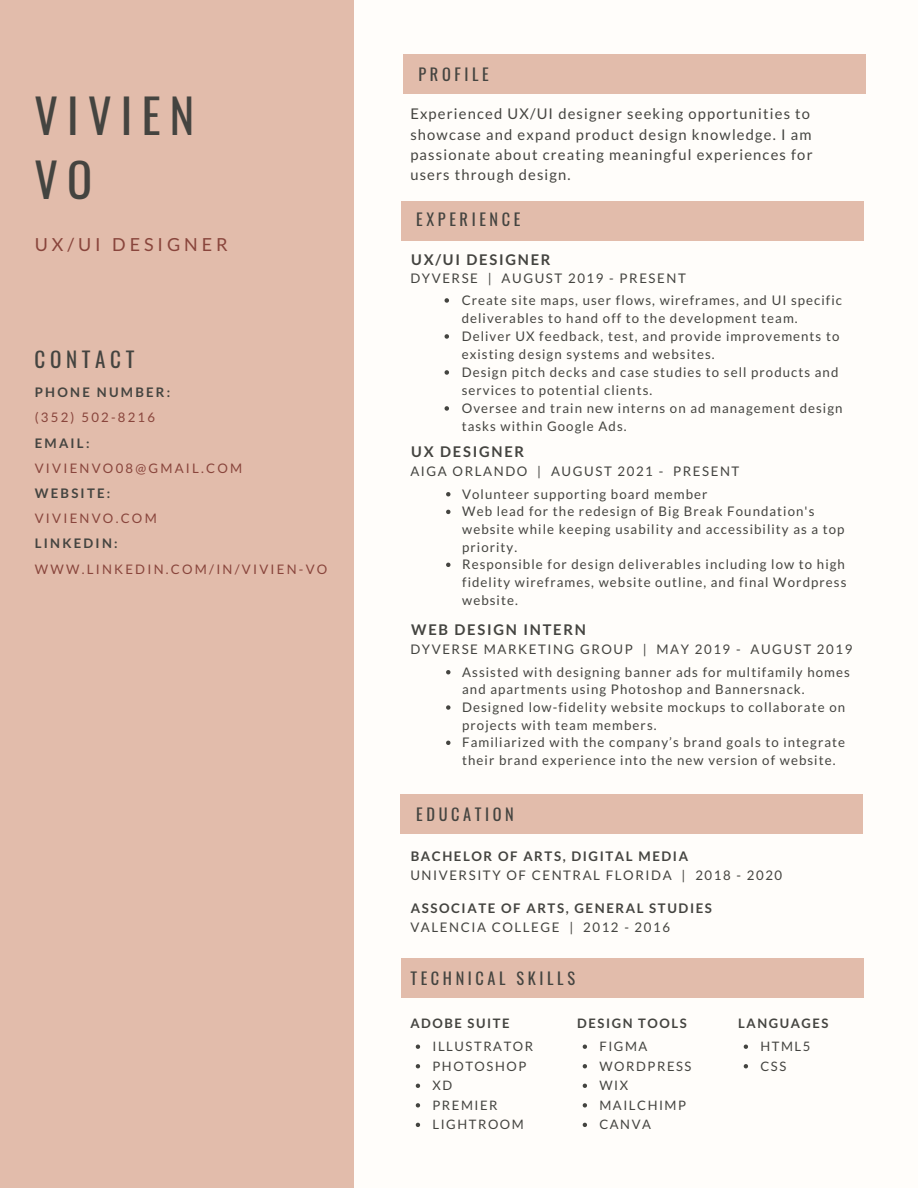
<style>
.page{position:relative;width:918px;height:1188px;background:#fffdfa}
.page>*{position:absolute;margin:0;border:0;box-sizing:border-box;transform-origin:0 0}
.t1{font:46.5px "Oswald";letter-spacing:.2em;color:#444440}
.t2{font:21.15px "Oswald";letter-spacing:.22em;color:#444440}
.t3{font:18px "Lato";letter-spacing:.22em;color:#89453c}
.t4{font:16.35px "Oswald";letter-spacing:.22em;color:#444440}
.t5{font:14.7px/20.2px "Lato";letter-spacing:.08em;color:#444440}
.t6{font:700 14.7px "Lato";letter-spacing:.12em;color:#444440}
.t7{font:13.2px/17.7px "Lato";letter-spacing:.08em;color:#444440}
.t8{font:13.2px "Lato";letter-spacing:.12em;color:#444440}
.t9{font:13.2px/25.2px "Lato";letter-spacing:.17em;color:#89453c}
.t10{font:700 13.2px "Lato";letter-spacing:.12em;color:#444440}
.t11{font:700 13.2px "Lato";letter-spacing:.17em;color:#444440}
.t12{font:13.05px "Lato";letter-spacing:.12em;color:#444440}
.t13{font:700 13.05px "Lato";letter-spacing:.12em;color:#444440}
.s1{font-weight:700;color:#444440}
</style>
<div class="page">
<div style="left:0;top:0;width:353px;height:1188px;background:#e2bcab"></div>
<div style="left:401px;top:201px;width:463px;height:40px;background:#e2bcab"></div>
<div style="left:400px;top:795px;width:463px;height:39px;background:#e2bcab"></div>
<div style="left:403px;top:54px;width:463px;height:39px;background:#e2bcab"></div>
<div style="left:401px;top:958px;width:463px;height:39px;background:#e2bcab"></div>
<svg style="left:446px;top:670px;width:4px;height:4px"></svg>
<svg style="left:446px;top:705px;width:4px;height:5px"></svg>
<svg style="left:446px;top:741px;width:4px;height:4px"></svg>
<svg style="left:445px;top:298px;width:4px;height:5px"></svg>
<svg style="left:445px;top:334px;width:4px;height:5px"></svg>
<svg style="left:445px;top:370px;width:4px;height:5px"></svg>
<svg style="left:445px;top:406px;width:4px;height:5px"></svg>
<svg style="left:416px;top:1045px;width:4px;height:4px"></svg>
<svg style="left:416px;top:1064px;width:4px;height:4px"></svg>
<svg style="left:416px;top:1084px;width:4px;height:4px"></svg>
<svg style="left:416px;top:1103px;width:4px;height:5px"></svg>
<svg style="left:416px;top:1123px;width:4px;height:4px"></svg>
<svg style="left:744px;top:1045px;width:4px;height:4px"></svg>
<svg style="left:744px;top:1064px;width:4px;height:4px"></svg>
<svg style="left:583px;top:1045px;width:4px;height:4px"></svg>
<svg style="left:583px;top:1064px;width:4px;height:4px"></svg>
<svg style="left:583px;top:1084px;width:4px;height:4px"></svg>
<svg style="left:583px;top:1103px;width:4px;height:5px"></svg>
<svg style="left:583px;top:1123px;width:4px;height:4px"></svg>
<svg style="left:446px;top:492px;width:4px;height:4px"></svg>
<svg style="left:446px;top:510px;width:4px;height:4px"></svg>
<svg style="left:446px;top:563px;width:4px;height:4px"></svg>
<p class="t1" style="left:35px;top:80px;width:161px">VIVIEN</p>
<p class="t1" style="left:35px;top:144px;width:59px">VO</p>
<p class="t3" style="left:35px;top:233px;width:194px">UX/UI DESIGNER</p>
<p class="t2" style="left:35px;top:343px;width:101px">CONTACT</p>
<p class="t11" style="left:35px;top:384px;width:137px">PHONE NUMBER:</p>
<p class="t9" style="left:35px;top:405px;width:122px">(352) 502-8216</p>
<p class="t10" style="left:35px;top:435px;width:56px">EMAIL:</p>
<p class="t9" style="left:35px;top:455px;width:209px">VIVIENVO08@GMAIL.COM</p>
<p class="t11" style="left:35px;top:485px;width:77px">WEBSITE:</p>
<p class="t9" style="left:35px;top:506px;width:123px">VIVIENVO.COM</p>
<p class="t9" style="left:35px;top:531px;width:294px"><span class="s1">LINKEDIN:<br></span>WWW.LINKEDIN.COM/IN/VIVIEN-VO</p>
<p class="t4" style="left:418px;top:62px;width:72px">PROFILE</p>
<p class="t5" style="left:410px;top:104px;width:404px">Experienced UX/UI designer seeking opportunities to showcase and expand product design knowledge. I am passionate about creating meaningful experiences for</p>
<p class="t5" style="left:410px;top:164px;width:162px">users through design.</p>
<p class="t4" style="left:416px;top:207px;width:106px">EXPERIENCE</p>
<p class="t6" style="left:411px;top:250px;width:141px">UX/UI DESIGNER</p>
<p class="t8" style="left:410px;top:270px;width:277px">DYVERSE | AUGUST 2019 - PRESENT</p>
<p class="t7" style="left:462px;top:291px;width:382px">Create site maps, user flows, wireframes, and UI specific deliverables to hand off to the development team.</p>
<p class="t7" style="left:462px;top:327px;width:379px">Deliver UX feedback, test, and provide improvements to existing design systems and websites.</p>
<p class="t7" style="left:462px;top:363px;width:378px">Design pitch decks and case studies to sell products and services to potential clients.</p>
<p class="t7" style="left:462px;top:399px;width:382px">Oversee and train new interns on ad management design tasks within Google Ads.</p>
<p class="t6" style="left:411px;top:443px;width:114px">UX DESIGNER</p>
<p class="t7" style="left:462px;top:485px;width:247px">Volunteer supporting board member</p>
<p class="t7" style="left:462px;top:502px;width:384px">Web lead for the redesign of Big Break Foundation's website while keeping usability and accessibility as a top priority.</p>
<p class="t7" style="left:462px;top:555px;width:386px;text-align:justify">Responsible for design deliverables including low to high fidelity wireframes, website outline, and final Wordpress website.</p>
<p class="t8" style="left:410px;top:463px;width:331px">AIGA ORLANDO | AUGUST 2021 - PRESENT</p>
<p class="t6" style="left:411px;top:621px;width:176px">WEB DESIGN INTERN</p>
<p class="t7" style="left:462px;top:663px;width:389px">Assisted with designing banner ads for multifamily homes and apartments using Photoshop and Bannersnack.</p>
<p class="t7" style="left:462px;top:698px;width:384px">Designed low-fidelity website mockups to collaborate on projects with team members.</p>
<p class="t7" style="left:462px;top:733px;width:385px">Familiarized with the company’s brand goals to integrate their brand experience into the new version of website.</p>
<p class="t8" style="left:410px;top:641px;width:444px">DYVERSE MARKETING GROUP | MAY 2019 - AUGUST 2019</p>
<p class="t4" style="left:416px;top:802px;width:99px">EDUCATION</p>
<p class="t10" style="left:411px;top:848px;width:279px">BACHELOR OF ARTS, DIGITAL MEDIA</p>
<p class="t8" style="left:410px;top:867px;width:373px">UNIVERSITY OF CENTRAL FLORIDA | 2018 - 2020</p>
<p class="t10" style="left:411px;top:899px;width:303px">ASSOCIATE OF ARTS, GENERAL STUDIES</p>
<p class="t8" style="left:410px;top:919px;width:261px">VALENCIA COLLEGE | 2012 - 2016</p>
<p class="t4" style="left:410px;top:966px;width:166px">TECHNICAL SKILLS</p>
<p class="t13" style="left:410px;top:1015px;width:101px">ADOBE SUITE</p>
<p class="t13" style="left:577px;top:1015px;width:111px">DESIGN TOOLS</p>
<p class="t13" style="left:738px;top:1015px;width:92px">LANGUAGES</p>
<p class="t12" style="left:432px;top:1038px;width:102px">ILLUSTRATOR</p>
<p class="t12" style="left:432px;top:1058px;width:95px">PHOTOSHOP</p>
<p class="t12" style="left:432px;top:1077px;width:21px">XD</p>
<p class="t12" style="left:432px;top:1097px;width:67px">PREMIER</p>
<p class="t12" style="left:432px;top:1116px;width:93px">LIGHTROOM</p>
<p class="t12" style="left:599px;top:1038px;width:50px">FIGMA</p>
<p class="t12" style="left:599px;top:1058px;width:94px">WORDPRESS</p>
<p class="t12" style="left:599px;top:1077px;width:30px">WIX</p>
<p class="t12" style="left:599px;top:1097px;width:88px">MAILCHIMP</p>
<p class="t12" style="left:599px;top:1116px;width:53px">CANVA</p>
<p class="t12" style="left:760px;top:1038px;width:52px">HTML5</p>
<p class="t12" style="left:760px;top:1058px;width:27px">CSS</p>
</div>
